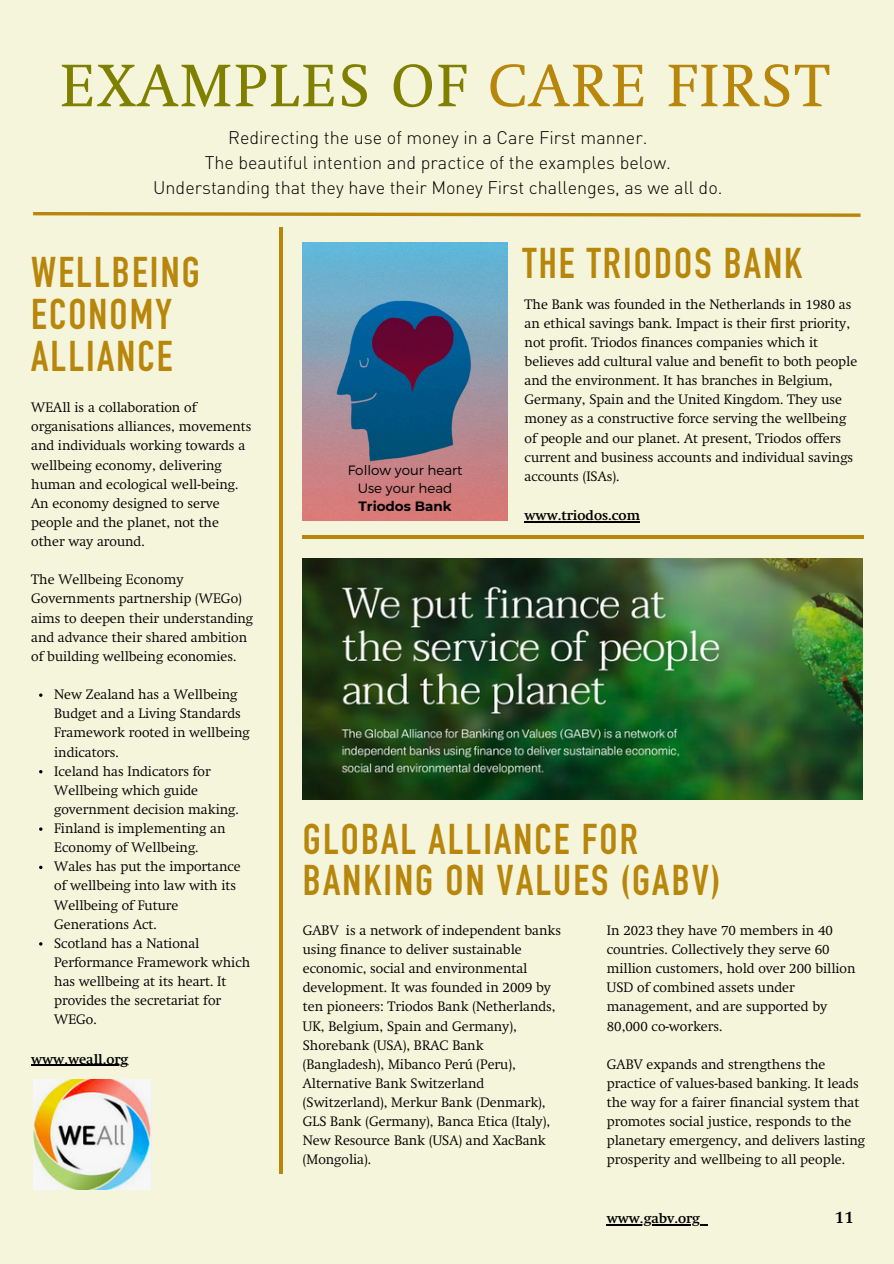
<style>
.page{position:relative;width:894px;height:1264px;background:#fff}
.page>*{position:absolute;margin:0;border:0;box-sizing:border-box;transform-origin:0 0}
.t1{font:59.25px "Swift";letter-spacing:.04em;color:#808000}
.t2{font:42.45px/41.7px "DIN Engschrift Std";letter-spacing:.05em;color:#b8860b}
.t3{font:300 18px/24.8px "DIN Pro";color:#000;text-align:center}
.t4{font:700 16.5px "Swift";color:#000}
.t5{font:300 13.5px/19.2px "Swift";color:#000}
.t6{font:700 13.5px "Swift";color:#000}
.t7{font:300 13.5px "Montserrat";color:#000}
.t8{font:700 13.5px "Montserrat";color:#000}
.s1{color:#b8860b}
</style>
<div class="page">
<div style="left:0;top:0;width:893px;height:1263px;background:#f5f5dc"></div>
<img style="left:303px;top:243px;width:204px;height:277px">
<hr style="left:279px;top:227px;width:3px;height:946px;background:#b8860b">
<hr style="left:303px;top:535px;width:560px;height:3px;background:#b8860b">
<img style="left:33px;top:1079px;width:118px;height:109px">
<img style="left:303px;top:559px;width:559px;height:240px">
<svg style="left:39px;top:693px;width:3px;height:4px"></svg>
<hr style="left:31px;top:1064px;width:97px;height:2px;background:#000">
<hr style="left:524px;top:521px;width:115px;height:1px;background:#000">
<hr style="left:606px;top:1224px;width:93px;height:1px;background:#000">
<svg style="left:33px;top:212px;width:828px;height:5px"></svg>
<p class="t1" style="left:60px;top:61px;width:770px">EXAMPLES OF <span class="s1">CARE FIRST</span></p>
<h3 class="t3" style="left:153px;top:125px;width:570px">Redirecting the use of money in a Care First manner.<br>The beautiful intention and practice of the examples below.<br>Understanding that they have their Money First challenges, as we all do.</h3>
<h2 class="t2" style="left:31px;top:257px;width:170px">WELLBEING</h2>
<p class="t2" style="left:522px;top:248px;width:281px">THE TRIODOS BANK</p>
<h2 class="t2" style="left:31px;top:299px;width:143px">ECONOMY<br>ALLIANCE</h2>
<p class="t5" style="left:524px;top:295px;width:334px">The Bank was founded in the Netherlands in 1980 as an ethical savings bank. Impact is their first priority, not profit. Triodos finances companies which it believes add cultural value and benefit to both people and the environment. It has branches in Belgium, Germany, Spain and the United Kingdom. They use money as a constructive force serving the wellbeing of people and our planet. At present, Triodos offers current and business accounts and individual savings accounts (ISAs).</p>
<p class="t6" style="left:524px;top:507px;width:117px">www.triodos.com</p>
<h3 class="t5" style="left:31px;top:399px;width:222px">WEAll is a collaboration of organisations alliances, movements and individuals working towards a wellbeing economy, delivering human and ecological well-being.</h3>
<h2 class="t5" style="left:31px;top:494px;width:190px;text-align:justify">An economy designed to serve people and the planet, not the other way around.</h2>
<p class="t5" style="left:31px;top:571px;width:223px">The Wellbeing Economy<br>Governments partnership (WEGo) aims to deepen their understanding and advance their shared ambition of building wellbeing economies.</p>
<p class="t5" style="left:54px;top:686px;width:197px">New Zealand has a Wellbeing<br>Budget and a Living Standards<br>Framework rooted in wellbeing indicators.</p>
<p class="t5" style="left:54px;top:762px;width:186px">Iceland has Indicators for<br>Wellbeing which guide government decision making.</p>
<p class="t5" style="left:54px;top:820px;width:173px">Finland is implementing an<br>Economy of Wellbeing.</p>
<p class="t5" style="left:54px;top:858px;width:188px">Wales has put the importance of wellbeing into law with its<br>Wellbeing of Future<br>Generations Act.</p>
<p class="t5" style="left:54px;top:934px;width:197px">Scotland has a National<br>Performance Framework which has wellbeing at its heart. It provides the secretariat for<br>WEGo.</p>
<p class="t6" style="left:31px;top:1051px;width:99px">www.weall.org</p>
<p class="t7" style="left:347px;top:461px;width:116px">Follow your heart</p>
<p class="t7" style="left:357px;top:479px;width:96px">Use your head</p>
<h4 class="t8" style="left:358px;top:497px;width:95px">Triodos Bank</h4>
<h4 class="t2" style="left:303px;top:824px;width:419px">GLOBAL ALLIANCE FOR<br>BANKING ON VALUES (GABV)</h4>
<p class="t5" style="left:606px;top:921px;width:250px">In 2023 they have 70 members in 40 countries. Collectively they serve 60 million customers, hold over 200 billion<br>USD of combined assets under management, and are supported by<br>80,000 co-workers.</p>
<h2 class="t5" style="left:606px;top:1055px;width:259px">GABV expands and strengthens the practice of values-based banking. It leads the way for a fairer financial system that promotes social justice, responds to the planetary emergency, and delivers lasting prosperity and wellbeing to all people.</h2>
<p class="t5" style="left:303px;top:921px;width:260px">GABV is a network of independent banks using finance to deliver sustainable economic, social and environmental development. It was founded in 2009 by ten pioneers: Triodos Bank (Netherlands, UK, Belgium, Spain and Germany), Shorebank (USA), BRAC Bank (Bangladesh), Mibanco Perú (Peru), Alternative Bank Switzerland (Switzerland), Merkur Bank (Denmark), GLS Bank (Germany), Banca Etica (Italy), New Resource Bank (USA) and XacBank (Mongolia).</p>
<p class="t6" style="left:606px;top:1210px;width:95px">www.gabv.org</p>
<p class="t4" style="left:834px;top:1207px;width:21px">11</p>
</div>
